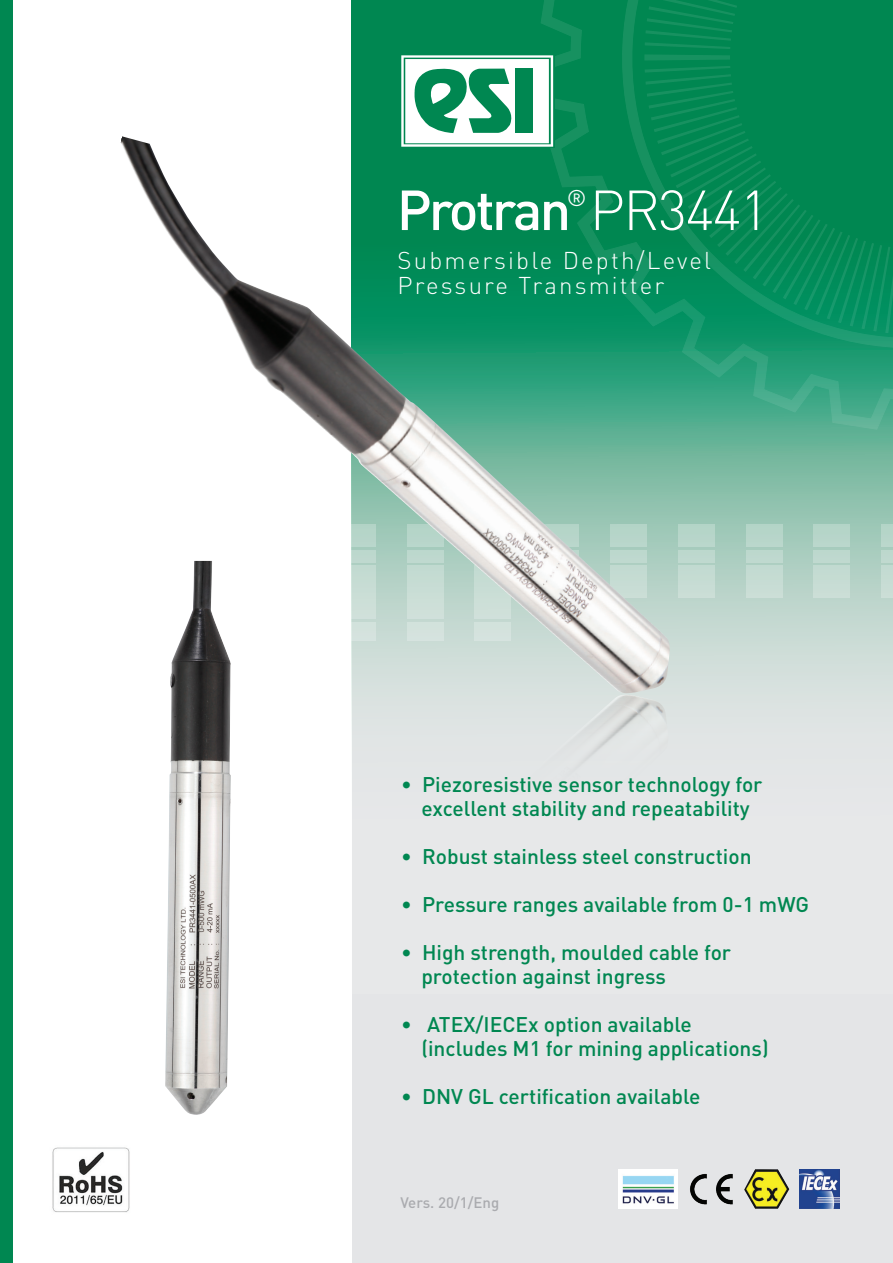
<style>
.page{position:relative;width:893px;height:1263px;background:#fff}
.page>*{position:absolute;margin:0;border:0;box-sizing:border-box;transform-origin:0 0}
.t1{font:500 55.5px "DINOT";letter-spacing:-.05em;color:#fff}
.t2{font:300 24px/25.5px "DINOT";letter-spacing:.09em;color:#fff}
.t3{font:22.5px "DINOT";color:#fff}
.t4{font:500 21px "DINOT";color:#008751}
.t5{font:500 15px "DINOT";color:#aaabaf}
.s1{font-weight:300}
</style>
<div class="page">
<div style="left:352px;top:0;width:541px;height:1263px;background:#e4e5e7"></div>
<svg style="left:352px;top:0;width:541px;height:695px;background:#83bda6"></svg>
<div style="left:678px;top:565px;width:37px;height:32px;background:#c5dcd3"></div>
<div style="left:678px;top:550px;width:37px;height:12px;background:#bdd8ce"></div>
<div style="left:678px;top:524px;width:37px;height:23px;background:#b7d5ca"></div>
<div style="left:746px;top:524px;width:36px;height:23px;background:#b7d5ca"></div>
<div style="left:746px;top:565px;width:36px;height:32px;background:#c6dcd4"></div>
<div style="left:746px;top:550px;width:36px;height:12px;background:#bed8ce"></div>
<div style="left:814px;top:524px;width:36px;height:23px;background:#b7d5ca"></div>
<div style="left:814px;top:550px;width:36px;height:12px;background:#bed8ce"></div>
<div style="left:814px;top:565px;width:36px;height:32px;background:#c6dcd4"></div>
<div style="left:881px;top:524px;width:12px;height:23px;background:#b7d5ca"></div>
<div style="left:881px;top:565px;width:12px;height:32px;background:#c6dcd4"></div>
<div style="left:881px;top:550px;width:12px;height:12px;background:#bed8ce"></div>
<svg style="left:539px;top:0;width:354px;height:431px;background:#269b72"></svg>
<svg style="left:620px;top:0;width:273px;height:351px;background:#048a56"></svg>
<div style="left:0;top:0;width:13px;height:1263px;background:#008751"></div>
<svg style="left:400px;top:54px;width:155px;height:82px;background:#84c5ab"></svg>
<img style="left:52px;top:1147px;width:67px;height:65px">
<img style="left:800px;top:1169px;width:39px;height:40px">
<img style="left:744px;top:1169px;width:45px;height:40px">
<div style="left:618px;top:1169px;width:60px;height:40px;background:#fff"></div>
<img style="left:670px;top:1175px;width:4px;height:29px">
<img style="left:690px;top:1173px;width:43px;height:32px">
<img style="left:119px;top:136px;width:551px;height:1076px">
<img style="left:165px;top:561px;width:66px;height:554px">
<p class="t3" style="left:567px;top:183px;width:21px">®</p>
<h1 class="t1" style="left:397px;top:172px;width:373px">Protran <span class="s1">PR3441</span></h1>
<p class="t2" style="left:398px;top:246px;width:315px">Submersible Depth/Level<br>Pressure Transmitter</p>
<p class="t4" style="left:401px;top:770px;width:363px">• Piezoresistive sensor technology for</p>
<p class="t4" style="left:421px;top:794px;width:330px">excellent stability and repeatability</p>
<p class="t4" style="left:401px;top:842px;width:352px">• Robust stainless steel construction</p>
<p class="t4" style="left:401px;top:890px;width:409px">• Pressure ranges available from 0-1 mWG</p>
<p class="t4" style="left:401px;top:938px;width:331px">• High strength, moulded cable for</p>
<p class="t4" style="left:421px;top:962px;width:246px">protection against ingress</p>
<p class="t4" style="left:401px;top:1010px;width:292px">• ATEX/IECEx option available</p>
<p class="t4" style="left:421px;top:1034px;width:349px">(includes M1 for mining applications)</p>
<p class="t4" style="left:401px;top:1082px;width:301px">• DNV GL certification available</p>
<p class="t5" style="left:400px;top:1192px;width:100px">Vers. 20/1/Eng</p>
</div>
